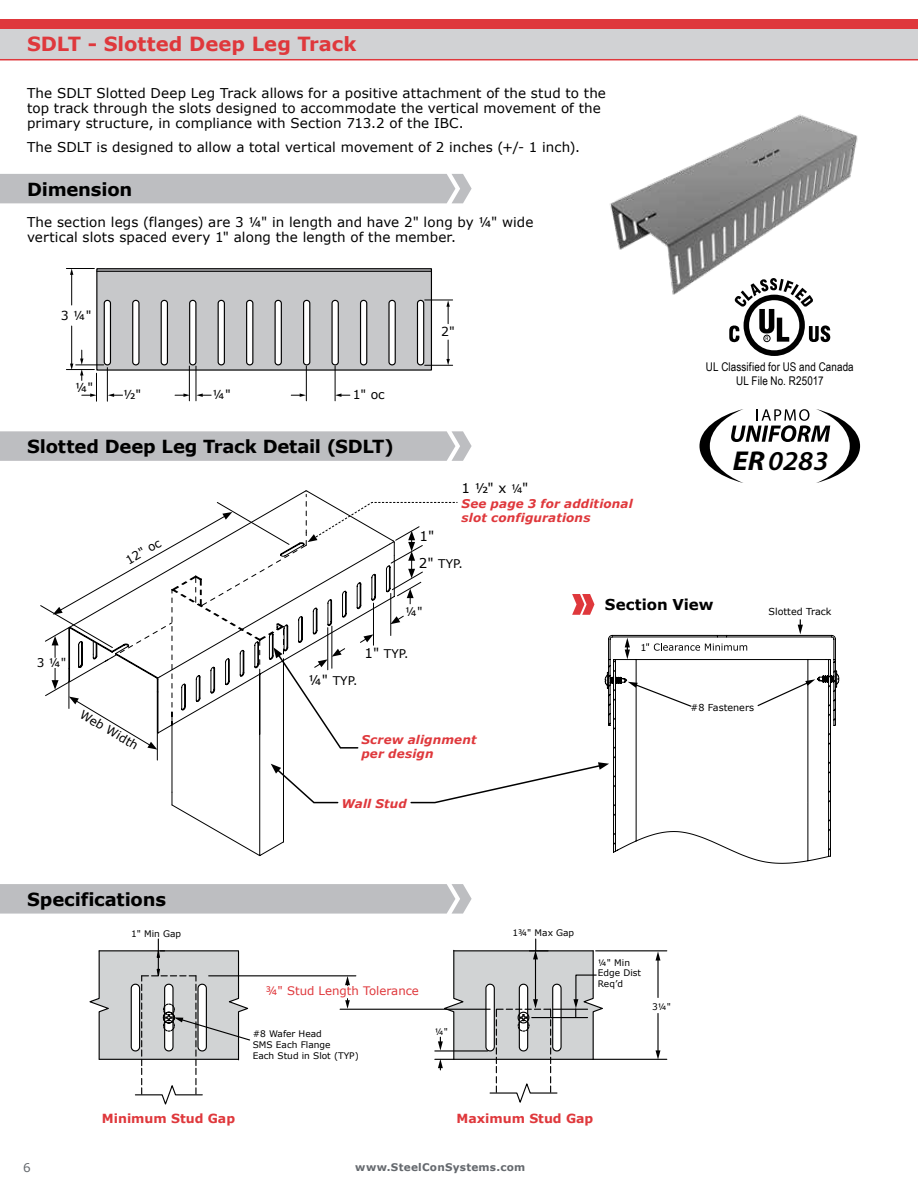
<style>
.page{position:relative;width:918px;height:1188px;background:#fff}
.page>*{position:absolute;margin:0;border:0;box-sizing:border-box;transform-origin:0 0}
.t1{font:italic 600 27.3px "Myriad Pro";color:#000;scale:1.06 1}
.t2{font:700 19.5px "Verdana";color:#df383c}
.t3{font:700 18px "Verdana";letter-spacing:-.01em;color:#000}
.t4{font:700 15px "Verdana";color:#000}
.t5{font:13.5px/15px "Verdana";letter-spacing:.005em;color:#000}
.t6{font:700 12.6px "Verdana";color:#df383c}
.t7{font:12.45px "Verdana";color:#000}
.t8{font:italic 700 12px/14.4px "Verdana";letter-spacing:.01em;color:#df383c}
.t9{font:12px/14.4px "Arial Narrow";letter-spacing:.01em;color:#000;text-align:center}
.t10{font:12px "Verdana";color:#000}
.t11{font:12px "Verdana";color:#65696e}
.t12{font:11.7px "Verdana";color:#df383c}
.t13{font:700 10.5px "Verdana";letter-spacing:.025em;color:#65696e}
.t14{font:9.6px "Verdana";color:#000}
.t15{font:9px/10.8px "Verdana";color:#000}
.s1{font-size:12px}
.s2{font-size:13.5px}
.s3{font-weight:700}
</style>
<div class="page">
<div style="left:0;top:19px;width:918px;height:41px;background:#d1d2d4"></div>
<div style="left:0;top:20px;width:918px;height:9px;background:#df383c"></div>
<hr style="left:209px;top:975px;width:147px;height:1px;background:#000">
<hr style="left:340px;top:1009px;width:150px;height:1px;background:#000">
<hr style="left:596px;top:950px;width:71px;height:1px;background:#000">
<hr style="left:593px;top:1059px;width:74px;height:1px;background:#000">
<svg style="left:345px;top:976px;width:5px;height:9px"></svg>
<svg style="left:345px;top:999px;width:5px;height:10px"></svg>
<hr style="left:657px;top:1013px;width:2px;height:39px;background:#000">
<svg style="left:656px;top:1050px;width:4px;height:10px"></svg>
<hr style="left:657px;top:959px;width:2px;height:39px;background:#000">
<svg style="left:656px;top:951px;width:4px;height:10px"></svg>
<svg style="left:89px;top:939px;width:162px;height:166px"></svg>
<svg style="left:435px;top:939px;width:171px;height:164px"></svg>
<div style="left:97px;top:269px;width:334px;height:101px;background:#c7c8ca"></div>
<div style="left:96px;top:268px;width:336px;height:103px;border:1px solid #000"></div>
<hr style="left:96px;top:271px;width:336px;height:1px;background:#000">
<div style="left:104px;top:300px;width:6px;height:65px;background:#fff;border-radius:3px"></div>
<div style="left:104px;top:300px;width:7px;height:65px;border:1px solid #000;border-radius:3px"></div>
<div style="left:133px;top:300px;width:6px;height:65px;background:#fff;border-radius:3px"></div>
<div style="left:132px;top:300px;width:8px;height:65px;border:1px solid #000;border-radius:3px"></div>
<div style="left:161px;top:300px;width:6px;height:65px;background:#fff;border-radius:3px"></div>
<div style="left:161px;top:300px;width:7px;height:65px;border:1px solid #000;border-radius:3px"></div>
<div style="left:190px;top:300px;width:6px;height:65px;background:#fff;border-radius:3px"></div>
<div style="left:189px;top:300px;width:7px;height:65px;border:1px solid #000;border-radius:3px"></div>
<div style="left:218px;top:300px;width:6px;height:65px;background:#fff;border-radius:3px"></div>
<div style="left:218px;top:300px;width:7px;height:65px;border:1px solid #000;border-radius:3px"></div>
<div style="left:247px;top:300px;width:6px;height:65px;background:#fff;border-radius:3px"></div>
<div style="left:246px;top:300px;width:7px;height:65px;border:1px solid #000;border-radius:3px"></div>
<div style="left:275px;top:300px;width:6px;height:65px;background:#fff;border-radius:3px"></div>
<div style="left:275px;top:300px;width:7px;height:65px;border:1px solid #000;border-radius:3px"></div>
<div style="left:304px;top:300px;width:6px;height:65px;background:#fff;border-radius:3px"></div>
<div style="left:303px;top:300px;width:7px;height:65px;border:1px solid #000;border-radius:3px"></div>
<div style="left:332px;top:300px;width:6px;height:65px;background:#fff;border-radius:3px"></div>
<div style="left:331px;top:300px;width:8px;height:65px;border:1px solid #000;border-radius:3px"></div>
<div style="left:361px;top:300px;width:6px;height:65px;background:#fff;border-radius:3px"></div>
<div style="left:360px;top:300px;width:7px;height:65px;border:1px solid #000;border-radius:3px"></div>
<div style="left:389px;top:300px;width:6px;height:65px;background:#fff;border-radius:3px"></div>
<div style="left:388px;top:300px;width:8px;height:65px;border:1px solid #000;border-radius:3px"></div>
<div style="left:417px;top:300px;width:7px;height:65px;background:#fff;border-radius:3px"></div>
<div style="left:417px;top:300px;width:7px;height:65px;border:1px solid #000;border-radius:3px"></div>
<hr style="left:71px;top:274px;width:1px;height:31px;background:#000">
<svg style="left:66px;top:268px;width:28px;height:7px"></svg>
<svg style="left:425px;top:300px;width:28px;height:24px"></svg>
<hr style="left:71px;top:326px;width:1px;height:39px;background:#000">
<svg style="left:336px;top:394px;width:14px;height:3px"></svg>
<svg style="left:197px;top:394px;width:14px;height:3px"></svg>
<svg style="left:175px;top:394px;width:14px;height:3px"></svg>
<svg style="left:291px;top:394px;width:15px;height:3px"></svg>
<svg style="left:425px;top:340px;width:28px;height:26px"></svg>
<svg style="left:66px;top:350px;width:57px;height:51px"></svg>
<hr style="left:107px;top:368px;width:1px;height:33px;background:#000">
<hr style="left:189px;top:366px;width:1px;height:35px;background:#000">
<hr style="left:196px;top:366px;width:1px;height:35px;background:#000">
<hr style="left:335px;top:366px;width:1px;height:35px;background:#000">
<hr style="left:306px;top:366px;width:1px;height:35px;background:#000">
<img style="left:609px;top:114px;width:249px;height:181px">
<svg style="left:729px;top:278px;width:101px;height:78px"></svg>
<svg style="left:0;top:431px;width:472px;height:30px"></svg>
<div style="left:0;top:884px;width:472px;height:30px;background:#bdbec1"></div>
<div style="left:0;top:174px;width:472px;height:29px;background:#bdbec1"></div>
<svg style="left:609px;top:634px;width:231px;height:230px"></svg>
<svg style="left:625px;top:638px;width:5px;height:21px"></svg>
<svg style="left:646px;top:643px;width:101px;height:8px"></svg>
<svg style="left:798px;top:619px;width:5px;height:15px"></svg>
<svg style="left:628px;top:682px;width:65px;height:26px"></svg>
<svg style="left:756px;top:679px;width:59px;height:28px"></svg>
<hr style="left:647px;top:802px;width:43px;height:1px;background:#fff">
<svg style="left:634px;top:799px;width:16px;height:8px"></svg>
<hr style="left:754px;top:802px;width:43px;height:1px;background:#fff">
<svg style="left:794px;top:798px;width:16px;height:8px"></svg>
<svg style="left:699px;top:409px;width:161px;height:74px"></svg>
<svg style="left:40px;top:501px;width:569px;height:303px"></svg>
<h2 class="t2" style="left:27px;top:31px;width:331px">SDLT - Slotted Deep Leg Track</h2>
<p class="t5" style="left:27px;top:86px;width:581px">The SDLT Slotted Deep Leg Track allows for a positive attachment of the stud to the top track through the slots designed to accommodate the vertical movement of the primary structure, in compliance with Section 713.2 of the IBC.</p>
<p class="t5" style="left:27px;top:139px;width:555px">The SDLT is designed to allow a total vertical movement of 2 inches (+/- 1 inch).</p>
<h3 class="t3" style="left:27px;top:177px;width:107px">Dimension</h3>
<p class="t5" style="left:27px;top:215px;width:508px">The section legs (flanges) are 3 ¼" in length and have 2" long by ¼" wide vertical slots spaced every 1" along the length of the member.</p>
<p class="t7" style="left:61px;top:308px;width:32px">3 ¼"</p>
<p class="t7" style="left:75px;top:380px;width:20px">¼"</p>
<p class="t7" style="left:123px;top:387px;width:20px">½"</p>
<p class="t7" style="left:213px;top:387px;width:20px">¼"</p>
<p class="t7" style="left:353px;top:387px;width:34px">1" oc</p>
<p class="t7" style="left:441px;top:323px;width:15px">2"</p>
<p class="t9" style="left:706px;top:359px;width:149px">UL Classified for US and Canada<br>UL File No. R25017</p>
<h3 class="t3" style="left:27px;top:435px;width:368px">Slotted Deep Leg Track Detail (SDLT)</h3>
<p class="t10" style="left:122px;top:554px;width:40px;rotate:-30deg">12" oc</p>
<p class="t5" style="left:419px;top:529px;width:16px">1"</p>
<p class="t5" style="left:462px;top:481px;width:68px">1 ½" x <span class="s1">¼</span>"</p>
<p class="t8" style="left:462px;top:496px;width:173px">See page 3 for additional slot configurations</p>
<p class="t10" style="left:419px;top:555px;width:46px"><span class="s2">2"</span> TYP.</p>
<p class="t10" style="left:405px;top:603px;width:19px">¼"</p>
<p class="t4" style="left:605px;top:595px;width:110px">Section View</p>
<h1 class="t1" style="left:733px;top:444px;width:92px"><span class="s3">ER</span>0283</h1>
<p class="t14" style="left:769px;top:605px;width:64px">Slotted Track</p>
<p class="t10" style="left:37px;top:655px;width:31px">3 ¼"</p>
<p class="t10" style="left:86px;top:706px;width:67px;rotate:31deg">Web Width</p>
<p class="t10" style="left:308px;top:672px;width:51px"><span class="s2">¼"</span> TYP.</p>
<p class="t10" style="left:364px;top:646px;width:46px"><span class="s2">1"</span> TYP.</p>
<p class="t8" style="left:361px;top:733px;width:117px">Screw alignment per design</p>
<p class="t8" style="left:342px;top:796px;width:67px">Wall Stud</p>
<p class="t14" style="left:640px;top:641px;width:8px">1</p>
<p class="t14" style="left:691px;top:701px;width:65px">#8 Fasteners</p>
<h3 class="t3" style="left:27px;top:887px;width:140px">Specifications</h3>
<p class="t15" style="left:131px;top:928px;width:52px">1" Min Gap</p>
<p class="t12" style="left:266px;top:983px;width:155px">¾" Stud Length Tolerance</p>
<p class="t15" style="left:253px;top:1028px;width:108px">#8 Wafer Head<br>SMS Each Flange<br>Each Stud in Slot (TYP)</p>
<p class="t15" style="left:435px;top:1027px;width:15px">¼"</p>
<p class="t15" style="left:513px;top:927px;width:63px">1¾" Max Gap</p>
<p class="t15" style="left:598px;top:957px;width:45px">¼" Min<br>Edge Dist<br>Req’d</p>
<p class="t15" style="left:652px;top:1001px;width:20px">3¼"</p>
<p class="t6" style="left:102px;top:1110px;width:135px">Minimum Stud Gap</p>
<p class="t6" style="left:457px;top:1110px;width:138px">Maximum Stud Gap</p>
<p class="t11" style="left:23px;top:1159px;width:9px">6</p>
<p class="t13" style="left:355px;top:1160px;width:172px">www.SteelConSystems.com</p>
</div>
